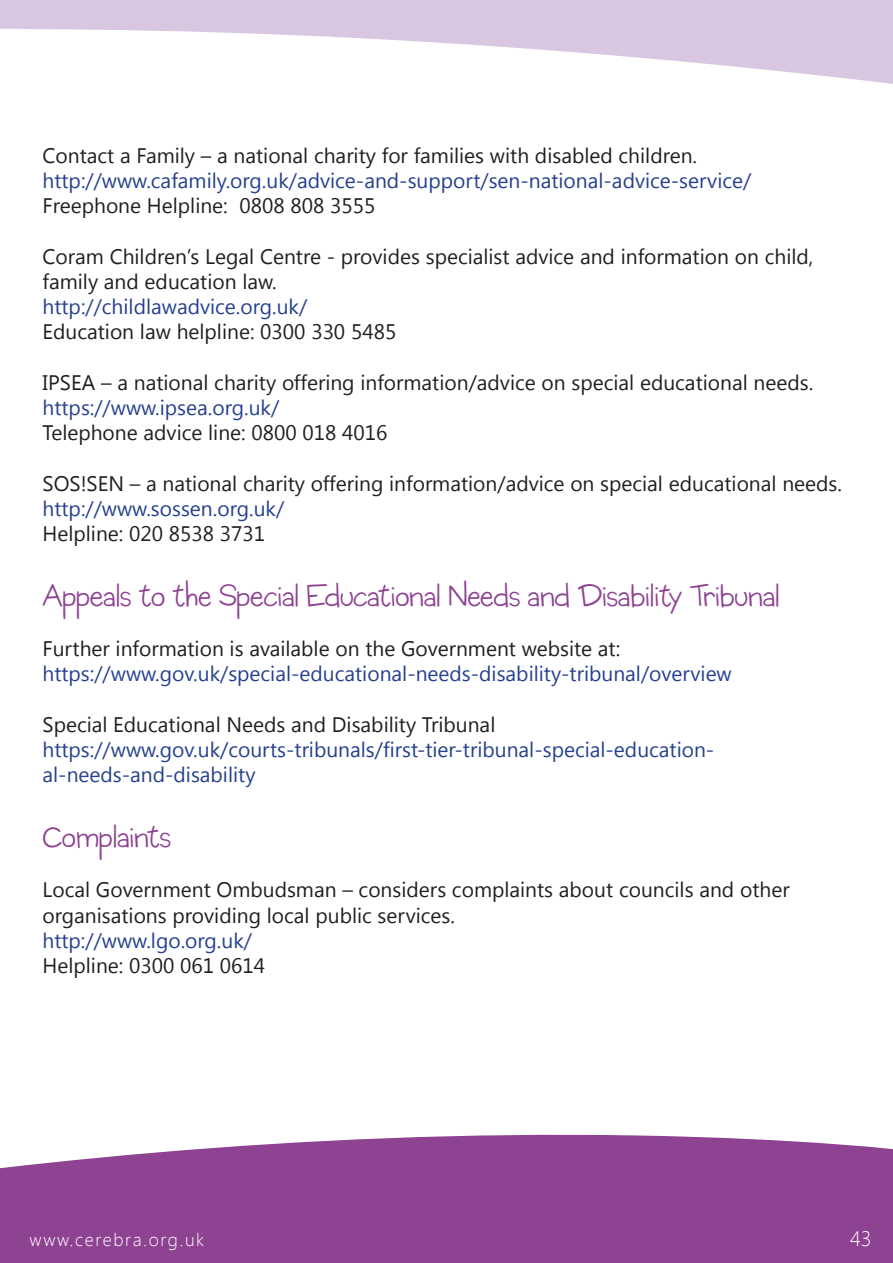
<style>
.page{position:relative;width:893px;height:1263px;background:#fff}
.page>*{position:absolute;margin:0;border:0;box-sizing:border-box;transform-origin:0 0}
.t1{font:33px "Typographyof Coop Forged";color:#8e4292}
.t2{font:21px/25.2px "Segoe UI";color:#231f20}
.t3{font:21px/25.2px "Segoe UI";color:#26418f}
.t4{font:300 21px "Segoe UI";color:#fff}
.t5{font:300 18px "Segoe UI";letter-spacing:.09em;color:#fff}
</style>
<div class="page">
<svg style="left:0;top:1134px;width:893px;height:129px;fill:#8e4292"></svg>
<svg style="left:0;top:0;width:893px;height:84px;fill:#d9c6e1"></svg>
<p class="t2" style="left:43px;top:142px;width:656px">Contact a Family – a national charity for families with disabled children.</p>
<p class="t3" style="left:43px;top:167px;width:710px">http://www.cafamily.org.uk/advice-and-support/sen-national-advice-service/</p>
<p class="t2" style="left:43px;top:192px;width:334px">Freephone Helpline: 0808 808 3555</p>
<p class="t2" style="left:43px;top:243px;width:772px">Coram Children’s Legal Centre - provides specialist advice and information on child, family and education law.</p>
<p class="t3" style="left:43px;top:293px;width:266px">http://childlawadvice.org.uk/</p>
<p class="t2" style="left:43px;top:318px;width:355px">Education law helpline: 0300 330 5485</p>
<p class="t2" style="left:43px;top:369px;width:772px">IPSEA – a national charity offering information/advice on special educational needs.</p>
<p class="t3" style="left:43px;top:394px;width:238px">https://www.ipsea.org.uk/</p>
<p class="t2" style="left:43px;top:419px;width:347px">Telephone advice line: 0800 018 4016</p>
<p class="t2" style="left:43px;top:469px;width:801px">SOS!SEN – a national charity offering information/advice on special educational needs.</p>
<p class="t3" style="left:43px;top:495px;width:243px">http://www.sossen.org.uk/</p>
<p class="t2" style="left:43px;top:520px;width:224px">Helpline: 020 8538 3731</p>
<h1 class="t1" style="left:43px;top:575px;width:739px">Appeals to the Special Educational Needs and Disability Tribunal</h1>
<p class="t2" style="left:43px;top:635px;width:579px">Further information is available on the Government website at:</p>
<p class="t3" style="left:43px;top:660px;width:691px">https://www.gov.uk/special-educational-needs-disability-tribunal/overview</p>
<p class="t2" style="left:43px;top:711px;width:454px">Special Educational Needs and Disability Tribunal</p>
<p class="t3" style="left:43px;top:736px;width:673px">https://www.gov.uk/courts-tribunals/first-tier-tribunal-special-education&shy;al-needs-and-disability</p>
<h1 class="t1" style="left:43px;top:817px;width:130px">Complaints</h1>
<p class="t2" style="left:43px;top:876px;width:749px">Local Government Ombudsman – considers complaints about councils and other organisations providing local public services.</p>
<p class="t3" style="left:43px;top:927px;width:211px">http://www.lgo.org.uk/</p>
<p class="t2" style="left:43px;top:952px;width:224px">Helpline: 0300 061 0614</p>
<p class="t5" style="left:30px;top:1227px;width:176px">www.cerebra.org.uk</p>
<p class="t4" style="left:850px;top:1224px;width:23px">43</p>
</div>
